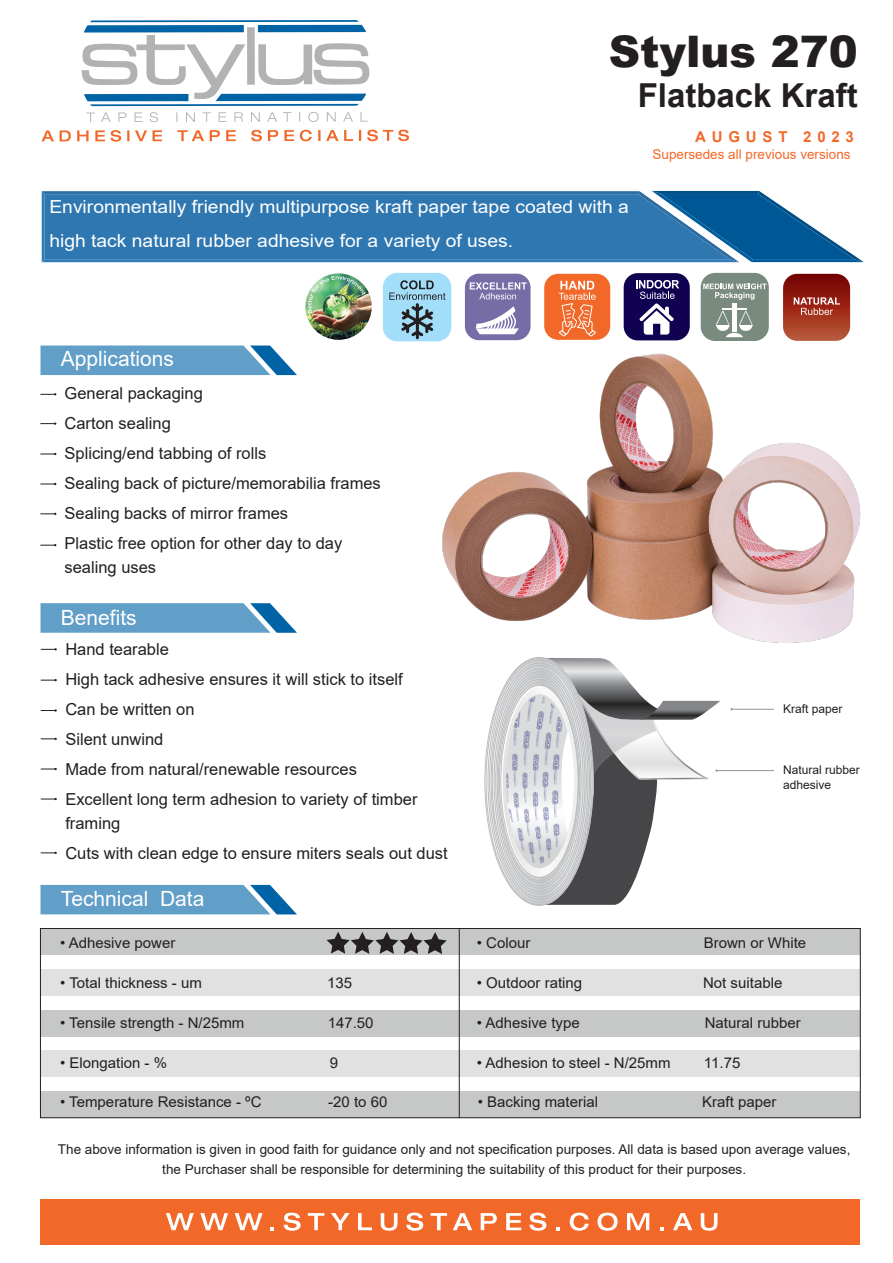
<style>
.page{position:relative;width:893px;height:1263px;background:#fff}
.page>*{position:absolute;margin:0;border:0;box-sizing:border-box;transform-origin:0 0}
.t1{font:900 43.5px "Arial";color:#231f20}
.t2{font:700 33px "Arial";color:#231f20}
.t3{font:21px "Arial";color:#fff}
.t4{font:18px/33.6px "Arial";color:#fff;scale:1.07 1}
.t5{font:16.5px/30px "Arial";color:#231f20}
.t6{font:700 15px "Arial";letter-spacing:.385em;color:#f26829}
.t7{font:14.85px "Arial";color:#231f20}
.t8{font:13.5px/19.5px "Arial";color:#231f20;text-align:center}
.t9{font:13.5px "Arial";color:#f26829}
.t10{font:12px/14.4px "Arial";color:#231f20}
</style>
<div class="page">
<svg style="left:41px;top:345px;width:256px;height:30px;background:#68a2ca"></svg>
<svg style="left:41px;top:603px;width:256px;height:30px;background:#68a2ca"></svg>
<svg style="left:41px;top:885px;width:256px;height:29px;background:#65a0c9"></svg>
<div style="left:40px;top:928px;width:820px;height:27px;background:#c6c8c7"></div>
<div style="left:40px;top:969px;width:820px;height:27px;background:#e0e1e0"></div>
<div style="left:40px;top:1010px;width:820px;height:27px;background:#c6c8c7"></div>
<div style="left:40px;top:1050px;width:820px;height:27px;background:#e0e1e0"></div>
<div style="left:40px;top:1091px;width:820px;height:27px;background:#c6c8c7"></div>
<hr style="left:459px;top:929px;width:1px;height:189px;background:#231f20">
<div style="left:40px;top:928px;width:821px;height:190px;border:1px solid #231f20"></div>
<svg style="left:327px;top:932px;width:120px;height:22px"></svg>
<svg style="left:82px;top:20px;width:287px;height:86px"></svg>
<svg style="left:86px;top:112px;width:282px;height:10px"></svg>
<svg style="left:42px;top:130px;width:367px;height:12px"></svg>
<svg style="left:42px;top:191px;width:822px;height:71px;background:#3a7eb3"></svg>
<svg style="left:41px;top:393px;width:15px;height:2px"></svg>
<svg style="left:41px;top:422px;width:15px;height:3px"></svg>
<svg style="left:41px;top:453px;width:15px;height:2px"></svg>
<svg style="left:41px;top:513px;width:15px;height:2px"></svg>
<svg style="left:41px;top:648px;width:16px;height:2px"></svg>
<svg style="left:41px;top:679px;width:16px;height:2px"></svg>
<svg style="left:41px;top:709px;width:16px;height:3px"></svg>
<svg style="left:41px;top:738px;width:16px;height:2px"></svg>
<svg style="left:41px;top:768px;width:16px;height:2px"></svg>
<svg style="left:41px;top:852px;width:16px;height:2px"></svg>
<svg style="left:41px;top:544px;width:15px;height:2px"></svg>
<div style="left:465px;top:274px;width:66px;height:66px;background:#766da7;border-radius:14px"></div>
<svg style="left:470px;top:282px;width:57px;height:17px"></svg>
<svg style="left:476px;top:306px;width:43px;height:28px"></svg>
<div style="left:624px;top:273px;width:66px;height:67px;background:#100151;border-radius:14px"></div>
<svg style="left:636px;top:280px;width:43px;height:55px"></svg>
<svg style="left:41px;top:798px;width:16px;height:2px"></svg>
<svg style="left:41px;top:483px;width:15px;height:2px"></svg>
<div style="left:544px;top:274px;width:66px;height:66px;background:#f26829;border-radius:14px"></div>
<svg style="left:558px;top:281px;width:38px;height:56px"></svg>
<svg style="left:783px;top:274px;width:67px;height:67px;background:#a23d2e"></svg>
<div style="left:701px;top:273px;width:68px;height:68px;background:#798a7f;border-radius:14px"></div>
<svg style="left:703px;top:283px;width:64px;height:54px"></svg>
<div style="left:383px;top:273px;width:68px;height:68px;background:#a2def9;border-radius:14px"></div>
<svg style="left:389px;top:280px;width:57px;height:59px"></svg>
<img style="left:305px;top:273px;width:67px;height:67px;border-radius:33px">
<img style="left:308px;top:276px;width:58px;height:38px">
<div style="left:40px;top:1199px;width:819px;height:45px;background:#f26829"></div>
<svg style="left:166px;top:1213px;width:28px;height:17px"></svg>
<svg style="left:200px;top:1213px;width:28px;height:17px"></svg>
<svg style="left:235px;top:1213px;width:28px;height:17px"></svg>
<svg style="left:270px;top:1227px;width:4px;height:3px"></svg>
<svg style="left:284px;top:1212px;width:17px;height:19px"></svg>
<svg style="left:308px;top:1213px;width:16px;height:17px"></svg>
<svg style="left:331px;top:1213px;width:19px;height:17px"></svg>
<svg style="left:358px;top:1213px;width:14px;height:17px"></svg>
<svg style="left:381px;top:1213px;width:16px;height:18px"></svg>
<svg style="left:406px;top:1212px;width:17px;height:19px"></svg>
<svg style="left:431px;top:1213px;width:16px;height:17px"></svg>
<svg style="left:453px;top:1213px;width:19px;height:17px"></svg>
<svg style="left:481px;top:1213px;width:16px;height:17px"></svg>
<svg style="left:506px;top:1213px;width:15px;height:17px"></svg>
<svg style="left:529px;top:1212px;width:17px;height:19px"></svg>
<svg style="left:556px;top:1227px;width:4px;height:3px"></svg>
<svg style="left:570px;top:1212px;width:19px;height:19px"></svg>
<svg style="left:597px;top:1212px;width:21px;height:19px"></svg>
<svg style="left:627px;top:1213px;width:22px;height:17px"></svg>
<svg style="left:660px;top:1227px;width:4px;height:3px"></svg>
<svg style="left:673px;top:1213px;width:19px;height:17px"></svg>
<svg style="left:701px;top:1213px;width:16px;height:18px"></svg>
<img style="left:442px;top:353px;width:419px;height:290px">
<img style="left:475px;top:635px;width:226px;height:8px">
<hr style="left:731px;top:709px;width:42px;height:1px;background:#939598">
<hr style="left:716px;top:770px;width:57px;height:1px;background:#939598">
<svg style="left:693px;top:700px;width:27px;height:80px"></svg>
<img style="left:484px;top:657px;width:209px;height:249px">
<h1 class="t1" style="left:609px;top:19px;width:250px">Stylus 270</h1>
<h2 class="t2" style="left:638px;top:72px;width:222px">Flatback Kraft</h2>
<p class="t6" style="left:695px;top:127px;width:160px">AUGUST 2023</p>
<p class="t4" style="left:49px;top:190px;width:543px">Environmentally friendly multipurpose kraft paper tape coated with a high tack natural rubber adhesive for a variety of uses.</p>
<p class="t9" style="left:652px;top:145px;width:200px">Supersedes all previous versions</p>
<p class="t3" style="left:61px;top:345px;width:115px">Applications</p>
<p class="t5" style="left:64px;top:378px;width:318px">General packaging<br>Carton sealing<br>Splicing/end tabbing of rolls<br>Sealing back of picture/memorabilia frames<br>Sealing backs of mirror frames<br>Plastic free option for other day to day</p>
<p class="t5" style="left:64px;top:552px;width:93px">sealing uses</p>
<p class="t3" style="left:61px;top:603px;width:77px">Benefits</p>
<p class="t5" style="left:65px;top:634px;width:354px">Hand tearable<br>High tack adhesive ensures it will stick to itself<br>Can be written on<br>Silent unwind<br>Made from natural/renewable resources<br>Excellent long term adhesion to variety of timber</p>
<p class="t5" style="left:65px;top:808px;width:384px">framing<br>Cuts with clean edge to ensure miters seals out dust</p>
<p class="t3" style="left:61px;top:884px;width:145px">Technical Data</p>
<p class="t10" style="left:783px;top:702px;width:61px">Kraft paper</p>
<p class="t10" style="left:783px;top:763px;width:78px">Natural rubber adhesive</p>
<p class="t7" style="left:60px;top:932px;width:117px">• Adhesive power</p>
<p class="t7" style="left:477px;top:932px;width:55px">• Colour</p>
<p class="t7" style="left:704px;top:932px;width:104px">Brown or White</p>
<p class="t7" style="left:60px;top:972px;width:143px">• Total thickness - um</p>
<p class="t7" style="left:327px;top:972px;width:27px">135</p>
<p class="t7" style="left:477px;top:972px;width:107px">• Outdoor rating</p>
<p class="t7" style="left:703px;top:972px;width:81px">Not suitable</p>
<p class="t7" style="left:60px;top:1012px;width:186px">• Tensile strength - N/25mm</p>
<p class="t7" style="left:328px;top:1012px;width:47px">147.50</p>
<p class="t7" style="left:477px;top:1012px;width:104px">• Adhesive type</p>
<p class="t7" style="left:705px;top:1012px;width:97px">Natural rubber</p>
<p class="t7" style="left:60px;top:1052px;width:108px">• Elongation - %</p>
<p class="t7" style="left:330px;top:1052px;width:10px">9</p>
<p class="t7" style="left:477px;top:1052px;width:195px">• Adhesion to steel - N/25mm</p>
<p class="t7" style="left:704px;top:1052px;width:38px">11.75</p>
<p class="t7" style="left:60px;top:1092px;width:203px">• Temperature Resistance - ºC</p>
<p class="t7" style="left:328px;top:1092px;width:61px">-20 to 60</p>
<p class="t7" style="left:478px;top:1092px;width:122px">• Backing material</p>
<p class="t7" style="left:702px;top:1092px;width:76px">Kraft paper</p>
<p class="t8" style="left:58px;top:1139px;width:794px">The above information is given in good faith for guidance only and not specification purposes. All data is based upon average values, the Purchaser shall be responsible for determining the suitability of this product for their purposes.</p>
</div>
